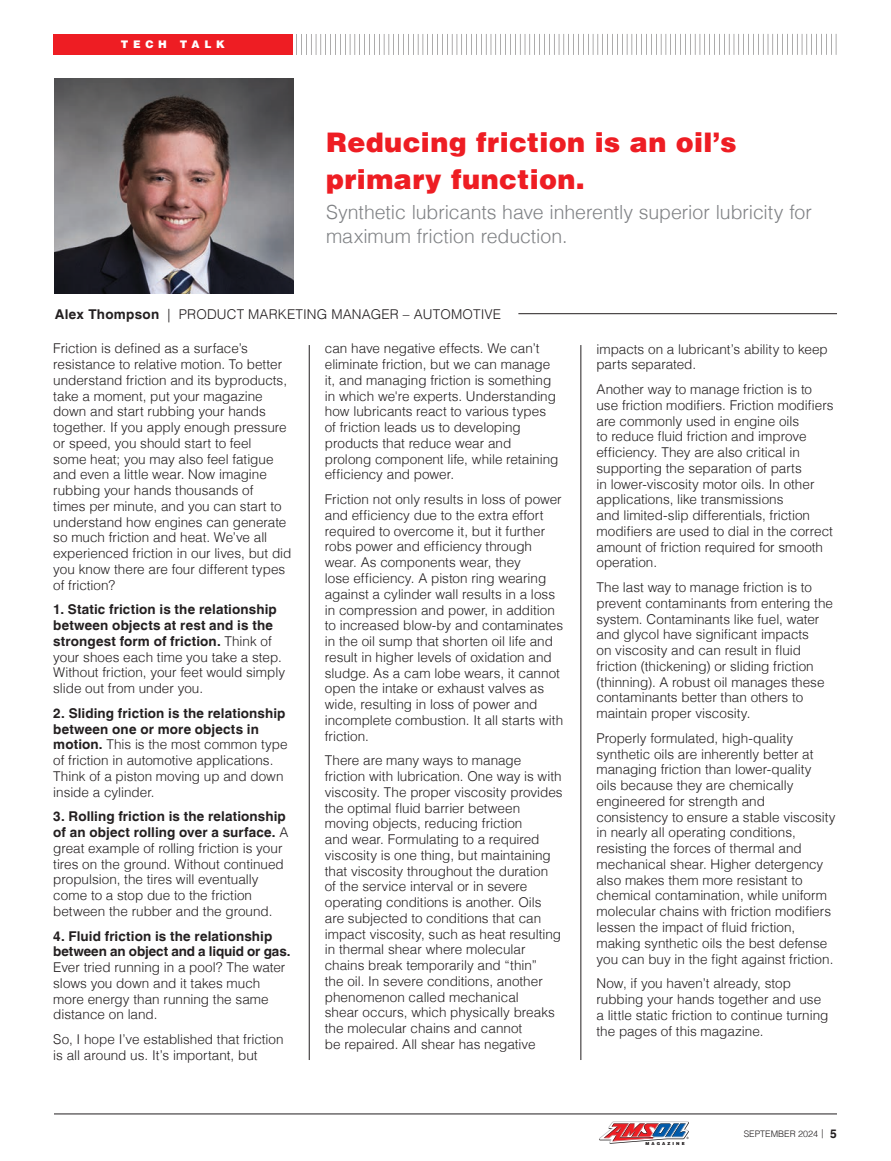
<style>
.page{position:relative;width:891px;height:1161px;background:#fff}
.page>*{position:absolute;margin:0;border:0;box-sizing:border-box;transform-origin:0 0}
.t1{font:900 27px/36.8px "Helvetica LT";letter-spacing:.015em;color:#ee1d23}
.t2{font:300 19.5px/23.4px "Helvetica LT";letter-spacing:-.005em;color:#808285}
.t3{font:300 13.5px/15.8px "Helvetica LT";color:#231f20}
.t4{font:700 13.5px/15.8px "Helvetica LT";letter-spacing:.005em;color:#231f20}
.t5{font:900 10.5px "Helvetica LT";letter-spacing:.45em;color:#fff}
.t6{font:300 9px "Helvetica LT";color:#231f20}
.t7{font:900 4.2px "Helvetica LT";letter-spacing:.5em;color:#231f20}
.s1{font-weight:700}
.s2{font-weight:700;font-size:12px}
</style>
<div class="page">
<hr style="left:54px;top:1114px;width:783px;height:1px;background:#231f20">
<svg style="left:599px;top:1121px;width:90px;height:23px"></svg>
<div style="left:53px;top:34px;width:239px;height:21px;background:#ee1d23"></div>
<svg style="left:292px;top:34px;width:545px;height:21px"></svg>
<hr style="left:309px;top:345px;width:1px;height:715px;background:#231f20">
<hr style="left:581px;top:345px;width:1px;height:715px;background:#231f20">
<hr style="left:518px;top:313px;width:319px;height:1px;background:#231f20">
<img style="left:54px;top:79px;width:240px;height:215px">
<p class="t5" style="left:121px;top:37px;width:106px">TECH TALK</p>
<h1 class="t1" style="left:326px;top:124px;width:412px">Reducing friction is an oil’s primary function.</h1>
<h2 class="t2" style="left:326px;top:200px;width:487px">Synthetic lubricants have inherently superior lubricity for maximum friction reduction.</h2>
<p class="t3" style="left:55px;top:306px;width:448px"><span class="s1">Alex Thompson</span> | PRODUCT MARKETING MANAGER – AUTOMOTIVE</p>
<p class="t3" style="left:53px;top:340px;width:240px">Friction is defined as a surface’s resistance to relative motion. To better understand friction and its byproducts, take a moment, put your magazine down and start rubbing your hands together. If you apply enough pressure or speed, you should start to feel<br>some heat; you may also feel fatigue and even a little wear. Now imagine rubbing your hands thousands of<br>times per minute, and you can start to understand how engines can generate so much friction and heat. We’ve all experienced friction in our lives, but did you know there are four different types of friction?</p>
<p class="t3" style="left:53px;top:602px;width:233px"><span class="s1">1. Static friction is the relationship between objects at rest and is the strongest form of friction.</span> Think of your shoes each time you take a step.<br>Without friction, your feet would simply slide out from under you.</p>
<p class="t3" style="left:53px;top:705px;width:236px"><span class="s1">2. Sliding friction is the relationship between one or more objects in motion.</span> This is the most common type of friction in automotive applications.<br>Think of a piston moving up and down inside a cylinder.</p>
<p class="t3" style="left:53px;top:809px;width:237px"><span class="s1">3. Rolling friction is the relationship of an object rolling over a surface.</span> A great example of rolling friction is your tires on the ground. Without continued propulsion, the tires will eventually come to a stop due to the friction between the rubber and the ground.</p>
<p class="t4" style="left:53px;top:928px;width:239px">4. Fluid friction is the relationship between an object and a liquid or gas.</p>
<p class="t3" style="left:53px;top:959px;width:234px">Ever tried running in a pool? The water slows you down and it takes much more energy than running the same distance on land.</p>
<p class="t3" style="left:53px;top:1031px;width:232px">So, I hope I’ve established that friction is all around us. It’s important, but</p>
<p class="t3" style="left:325px;top:341px;width:235px">can have negative effects. We can’t eliminate friction, but we can manage it, and managing friction is something in which we're experts. Understanding how lubricants react to various types of friction leads us to developing products that reduce wear and prolong component life, while retaining efficiency and power.</p>
<p class="t3" style="left:325px;top:491px;width:240px">Friction not only results in loss of power and efficiency due to the extra effort required to overcome it, but it further robs power and efficiency through wear. As components wear, they<br>lose efficiency. A piston ring wearing against a cylinder wall results in a loss in compression and power, in addition to increased blow-by and contaminates in the oil sump that shorten oil life and result in higher levels of oxidation and sludge. As a cam lobe wears, it cannot open the intake or exhaust valves as wide, resulting in loss of power and incomplete combustion. It all starts with friction.</p>
<p class="t3" style="left:325px;top:752px;width:239px">There are many ways to manage friction with lubrication. One way is with viscosity. The proper viscosity provides the optimal fluid barrier between moving objects, reducing friction<br>and wear. Formulating to a required viscosity is one thing, but maintaining that viscosity throughout the duration of the service interval or in severe operating conditions is another. Oils are subjected to conditions that can impact viscosity, such as heat resulting in thermal shear where molecular chains break temporarily and “thin”<br>the oil. In severe conditions, another phenomenon called mechanical<br>shear occurs, which physically breaks the molecular chains and cannot<br>be repaired. All shear has negative</p>
<p class="t3" style="left:596px;top:341px;width:233px">impacts on a lubricant’s ability to keep parts separated.</p>
<p class="t3" style="left:596px;top:381px;width:239px">Another way to manage friction is to use friction modifiers. Friction modifiers are commonly used in engine oils<br>to reduce fluid friction and improve efficiency. They are also critical in supporting the separation of parts<br>in lower-viscosity motor oils. In other applications, like transmissions<br>and limited-slip differentials, friction modifiers are used to dial in the correct amount of friction required for smooth operation.</p>
<p class="t3" style="left:596px;top:579px;width:238px">The last way to manage friction is to prevent contaminants from entering the system. Contaminants like fuel, water and glycol have significant impacts<br>on viscosity and can result in fluid friction (thickening) or sliding friction (thinning). A robust oil manages these contaminants better than others to maintain proper viscosity.</p>
<p class="t3" style="left:596px;top:730px;width:241px">Properly formulated, high-quality synthetic oils are inherently better at managing friction than lower-quality<br>oils because they are chemically engineered for strength and consistency to ensure a stable viscosity in nearly all operating conditions, resisting the forces of thermal and mechanical shear. Higher detergency also makes them more resistant to chemical contamination, while uniform molecular chains with friction modifiers lessen the impact of fluid friction, making synthetic oils the best defense you can buy in the fight against friction.</p>
<p class="t3" style="left:596px;top:975px;width:233px">Now, if you haven’t already, stop rubbing your hands together and use a little static friction to continue turning the pages of this magazine.</p>
<p class="t7" style="left:645px;top:1141px;width:41px">MAGAZINE</p>
<p class="t6" style="left:744px;top:1128px;width:95px">SEPTEMBER 2024 | <span class="s2">5</span></p>
</div>
